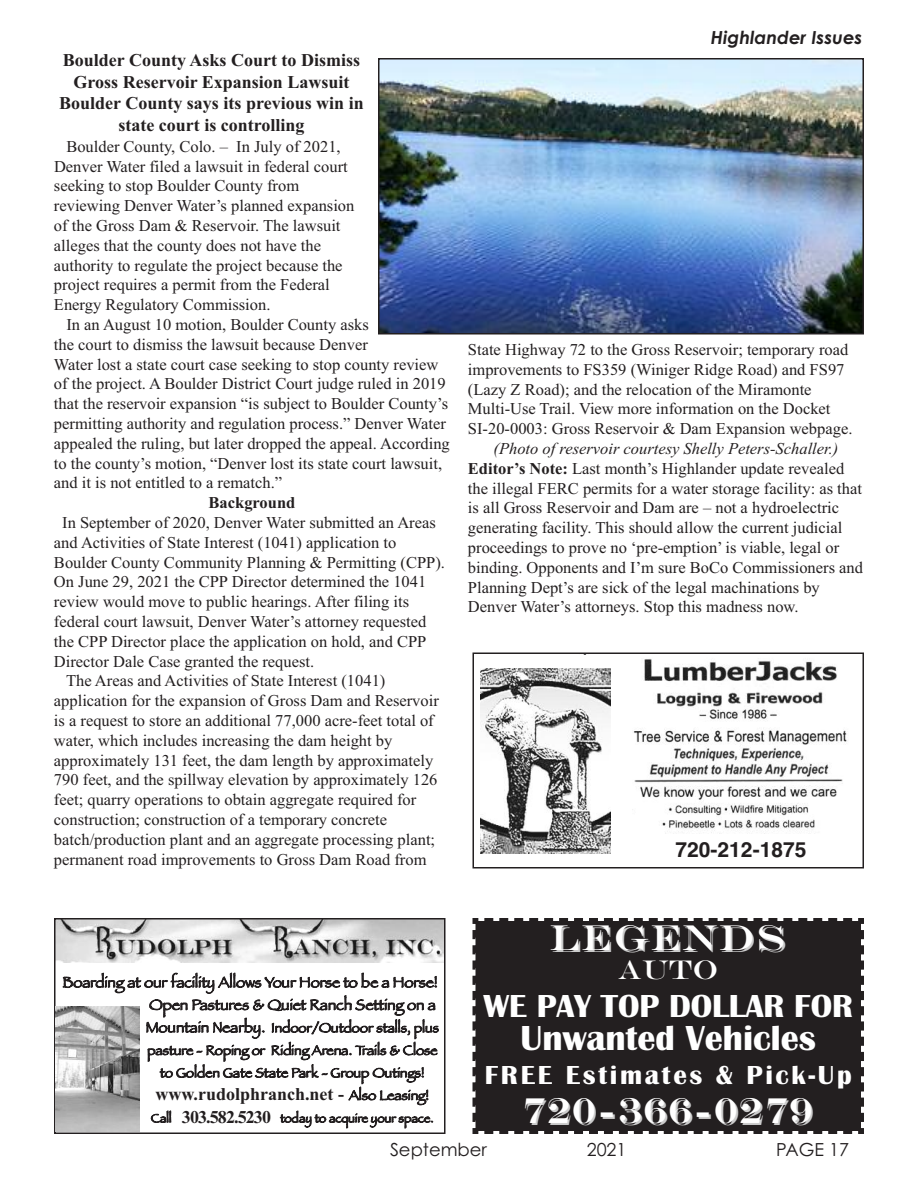
<style>
.page{position:relative;width:918px;height:1188px;background:#fff}
.page>*{position:absolute;margin:0;border:0;box-sizing:border-box;transform-origin:0 0}
.t1{font:36px "Engravers";letter-spacing:.05em;color:#fff}
.t2{font:700 36px "Britannic";color:#fff}
.t3{font:700 33px "Britannic";color:#fff}
.t4{font:700 27px "Britannic";letter-spacing:.1em;color:#fff}
.t5{font:27px "Engravers";color:#fff}
.t6{font:700 21px "Helvetica";color:#231f20}
.t7{font:18px/21.6px "Times New Roman PS Bold MT TT";color:#231f20;text-align:center}
.t8{font:18px "Century Gothic";color:#231f20}
.t9{font:italic 700 18px "Century Gothic";color:#231f20}
.t10{font:16.5px "Times New Roman";color:#231f20}
.t11{font:16.5px "Times New Roman PS Italic MT TT";color:#231f20}
.t12{font:16.5px "Times New Roman PS Bold MT TT";color:#231f20}
.t13{font:15px/22.5px "Papyrus";letter-spacing:-.005em;color:#231f20;text-align:right}
.t14{font:13.5px/22.5px "Papyrus";color:#231f20;text-align:center}
.t15{font:12px "Papyrus";letter-spacing:-.005em;color:#231f20}
.s1{font-family:"Times New Roman PS Bold MT TT"}
.s2{font-size:15px}
.s3{font-family:"Papyrus";font-size:13.5px}
.s4{font-family:"Times New Roman PS Bold MT TT";font-size:18px}
</style>
<div class="page">
<div style="left:472px;top:918px;width:392px;height:216px;background:#231f20"></div>
<img style="left:57px;top:921px;width:386px;height:41px">
<div style="left:54px;top:918px;width:392px;height:216px;border:2px solid #231f20"></div>
<img style="left:56px;top:1007px;width:84px;height:125px">
<img style="left:632px;top:659px;width:215px;height:175px">
<div style="left:472px;top:652px;width:392px;height:216px;border:2px solid #231f20"></div>
<div style="left:475px;top:656px;width:157px;height:211px;background:#fff"></div>
<img style="left:481px;top:668px;width:129px;height:186px">
<div style="left:640px;top:835px;width:202px;height:32px;background:#fff"></div>
<img style="left:381px;top:61px;width:480px;height:270px">
<div style="left:378px;top:58px;width:486px;height:276px;border:2px solid #231f20"></div>
<p class="t7" style="left:59px;top:49px;width:306px">Boulder County Asks Court to Dismiss Gross Reservoir Expansion Lawsuit Boulder County says its previous win in state court is controlling</p>
<p class="t10" style="left:66px;top:136px;width:276px">Boulder County, Colo. – In July of 2021,</p>
<p class="t10" style="left:54px;top:156px;width:295px">Denver Water filed a lawsuit in federal court</p>
<p class="t10" style="left:54px;top:176px;width:247px">seeking to stop Boulder County from</p>
<p class="t10" style="left:54px;top:196px;width:302px">reviewing Denver Water’s planned expansion</p>
<p class="t10" style="left:54px;top:216px;width:288px">of the Gross Dam &amp; Reservoir. The lawsuit</p>
<p class="t10" style="left:54px;top:235px;width:269px">alleges that the county does not have the</p>
<p class="t10" style="left:54px;top:255px;width:290px">authority to regulate the project because the</p>
<p class="t10" style="left:54px;top:275px;width:277px">project requires a permit from the Federal</p>
<p class="t10" style="left:54px;top:295px;width:218px">Energy Regulatory Commission.</p>
<p class="t10" style="left:66px;top:315px;width:304px">In an August 10 motion, Boulder County asks</p>
<p class="t10" style="left:54px;top:334px;width:315px">the court to dismiss the lawsuit because Denver</p>
<p class="t10" style="left:54px;top:354px;width:386px">Water lost a state court case seeking to stop county review</p>
<p class="t10" style="left:54px;top:374px;width:393px">of the project. A Boulder District Court judge ruled in 2019</p>
<p class="t10" style="left:54px;top:394px;width:396px">that the reservoir expansion “is subject to Boulder County’s</p>
<p class="t10" style="left:54px;top:414px;width:393px">permitting authority and regulation process.” Denver Water</p>
<p class="t10" style="left:54px;top:433px;width:397px">appealed the ruling, but later dropped the appeal. According</p>
<p class="t10" style="left:54px;top:453px;width:390px">to the county’s motion, “Denver lost its state court lawsuit,</p>
<p class="t10" style="left:54px;top:473px;width:230px">and it is not entitled to a rematch.”</p>
<p class="t12" style="left:209px;top:493px;width:88px">Background</p>
<p class="t10" style="left:62px;top:513px;width:375px">In September of 2020, Denver Water submitted an Areas</p>
<p class="t10" style="left:54px;top:532px;width:344px">and Activities of State Interest (1041) application to</p>
<p class="t10" style="left:54px;top:552px;width:392px">Boulder County Community Planning &amp; Permitting (CPP).</p>
<p class="t10" style="left:54px;top:572px;width:374px">On June 29, 2021 the CPP Director determined the 1041</p>
<p class="t10" style="left:54px;top:592px;width:357px">review would move to public hearings. After filing its</p>
<p class="t10" style="left:54px;top:612px;width:374px">federal court lawsuit, Denver Water’s attorney requested</p>
<p class="t10" style="left:54px;top:631px;width:374px">the CPP Director place the application on hold, and CPP</p>
<p class="t10" style="left:54px;top:651px;width:262px">Director Dale Case granted the request.</p>
<p class="t10" style="left:66px;top:671px;width:321px">The Areas and Activities of State Interest (1041)</p>
<p class="t10" style="left:54px;top:691px;width:386px">application for the expansion of Gross Dam and Reservoir</p>
<p class="t10" style="left:54px;top:711px;width:381px">is a request to store an additional 77,000 acre-feet total of</p>
<p class="t10" style="left:54px;top:730px;width:340px">water, which includes increasing the dam height by</p>
<p class="t10" style="left:54px;top:750px;width:381px">approximately 131 feet, the dam length by approximately</p>
<p class="t10" style="left:54px;top:770px;width:385px">790 feet, and the spillway elevation by approximately 126</p>
<p class="t10" style="left:54px;top:790px;width:364px">feet; quarry operations to obtain aggregate required for</p>
<p class="t10" style="left:54px;top:810px;width:335px">construction; construction of a temporary concrete</p>
<p class="t10" style="left:54px;top:829px;width:383px">batch/production plant and an aggregate processing plant;</p>
<p class="t10" style="left:54px;top:849px;width:374px">permanent road improvements to Gross Dam Road from</p>
<p class="t9" style="left:711px;top:28px;width:153px">Highlander Issues</p>
<p class="t10" style="left:468px;top:340px;width:382px">State Highway 72 to the Gross Reservoir; temporary road</p>
<p class="t10" style="left:468px;top:359px;width:378px">improvements to FS359 (Winiger Ridge Road) and FS97</p>
<p class="t10" style="left:468px;top:379px;width:345px">(Lazy Z Road); and the relocation of the Miramonte</p>
<p class="t10" style="left:468px;top:399px;width:364px">Multi-Use Trail. View more information on the Docket</p>
<p class="t10" style="left:468px;top:419px;width:386px">SI-20-0003: Gross Reservoir &amp; Dam Expansion webpage.</p>
<p class="t11" style="left:494px;top:439px;width:346px">(Photo of reservoir courtesy Shelly Peters-Schaller.)</p>
<p class="t10" style="left:468px;top:458px;width:378px"><span class="s1">Editor’s Note:</span> Last month’s Highlander update revealed</p>
<p class="t10" style="left:468px;top:478px;width:396px">the illegal FERC permits for a water storage facility: as that</p>
<p class="t10" style="left:468px;top:498px;width:373px">is all Gross Reservoir and Dam are – not a hydroelectric</p>
<p class="t10" style="left:468px;top:518px;width:376px">generating facility. This should allow the current judicial</p>
<p class="t10" style="left:468px;top:538px;width:373px">proceedings to prove no ‘pre-emption’ is viable, legal or</p>
<p class="t10" style="left:468px;top:557px;width:397px">binding. Opponents and I’m sure BoCo Commissioners and</p>
<p class="t10" style="left:468px;top:577px;width:353px">Planning Dept’s are sick of the legal machinations by</p>
<p class="t10" style="left:468px;top:597px;width:332px">Denver Water’s attorneys. Stop this madness now.</p>
<p class="t6" style="left:676px;top:837px;width:132px">720-212-1875</p>
<p class="t13" style="left:62px;top:971px;width:377px">Boarding at our facility Allows Your Horse to be a Horse!<br>Open Pastures &amp; Quiet Ranch Setting on a</p>
<p class="t14" style="left:146px;top:1016px;width:295px"><span class="s2">Mountain Nearby.</span> Indoor/Outdoor stalls, plus pasture - Roping or Riding Arena. Trails &amp; Close to Golden Gate State Park - Group Outings!</p>
<p class="t7" style="left:156px;top:1083px;width:275px">www.rudolphranch.net - <span class="s3">Also Leasing!</span></p>
<p class="t15" style="left:151px;top:1111px;width:284px">Call <span class="s4">303.582.5230</span> today to acquire your space.</p>
<p class="t1" style="left:550px;top:916px;width:236px">LEGENDS</p>
<p class="t5" style="left:618px;top:954px;width:102px">AUTO</p>
<p class="t3" style="left:483px;top:986px;width:371px">WE PAY TOP DOLLAR FOR</p>
<p class="t2" style="left:521px;top:1016px;width:297px">Unwanted Vehicles</p>
<p class="t4" style="left:485px;top:1058px;width:368px">FREE Estimates &amp; Pick-Up</p>
<p class="t1" style="left:522px;top:1089px;width:292px">720-366-0279</p>
<p class="t8" style="left:390px;top:1139px;width:99px">September</p>
<p class="t8" style="left:587px;top:1139px;width:41px">2021</p>
<p class="t8" style="left:776px;top:1139px;width:74px">PAGE 17</p>
</div>
